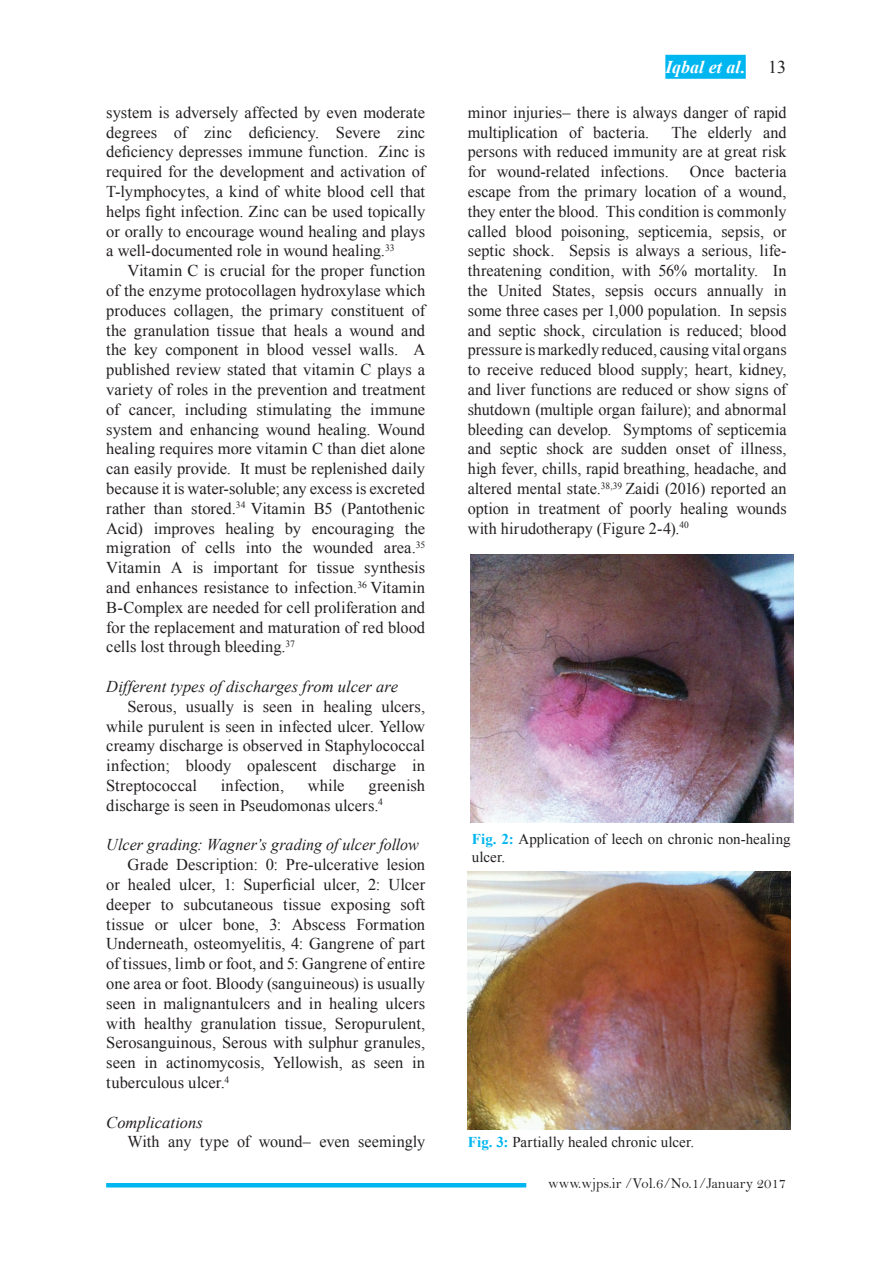
<style>
.page{position:relative;width:893px;height:1263px;background:#fff}
.page>*{position:absolute;margin:0;border:0;box-sizing:border-box;transform-origin:0 0}
.t1{font:italic 700 18px "Times New Roman";letter-spacing:.005em;color:#fff}
.t2{font:16.5px/19.8px "Times New Roman";color:#231f20;text-align:justify}
.t3{font:italic 16.5px "Times New Roman";color:#231f20}
.t4{font:15px/18px "Times New Roman";letter-spacing:.005em;color:#231f20}
.t5{font:15px "Bell";color:#231f20}
.s1{font-weight:400;font-style:normal;color:#231f20}
.s2{font-weight:700;color:#00b6f0}
</style>
<div class="page">
<div style="left:665px;top:55px;width:81px;height:24px;background:#00b6f0"></div>
<hr style="left:106px;top:1183px;width:420px;height:4px;background:#00b6f0">
<img style="left:471px;top:554px;width:323px;height:269px">
<img style="left:468px;top:872px;width:323px;height:257px">
<p class="t2" style="left:106px;top:102px;width:320px">system is adversely affected by even moderate degrees of zinc deficiency. Severe zinc deficiency depresses immune function. Zinc is required for the development and activation of T-lymphocytes, a kind of white blood cell that helps fight infection. Zinc can be used topically or orally to encourage wound healing and plays a well-documented role in wound healing.<sup>33</sup></p>
<p class="t2" style="left:106px;top:260px;width:320px;text-indent:21px">Vitamin C is crucial for the proper function of the enzyme protocollagen hydroxylase which produces collagen, the primary constituent of the granulation tissue that heals a wound and the key component in blood vessel walls. A published review stated that vitamin C plays a variety of roles in the prevention and treatment of cancer, including stimulating the immune system and enhancing wound healing. Wound healing requires more vitamin C than diet alone can easily provide. It must be replenished daily because it is water-soluble; any excess is excreted rather than stored.<sup>34</sup> Vitamin B5 (Pantothenic Acid) improves healing by encouraging the migration of cells into the wounded area.<sup>35<br></sup>Vitamin A is important for tissue synthesis and enhances resistance to infection.<sup>36</sup> Vitamin B-Complex are needed for cell proliferation and for the replacement and maturation of red blood cells lost through bleeding.<sup>37</sup></p>
<p class="t3" style="left:106px;top:675px;width:293px">Different types of discharges from ulcer are</p>
<p class="t2" style="left:106px;top:696px;width:320px;text-indent:21px">Serous, usually is seen in healing ulcers, while purulent is seen in infected ulcer. Yellow creamy discharge is observed in Staphylococcal infection; bloody opalescent discharge in Streptococcal</p>
<p class="t2" style="left:106px;top:775px;width:320px;text-indent:262px">greenish discharge is seen in Pseudomonas ulcers.<sup>4</sup></p>
<p class="t3" style="left:106px;top:833px;width:314px">Ulcer grading: Wagner’s grading of ulcer follow</p>
<p class="t2" style="left:106px;top:854px;width:320px;text-indent:21px">Grade Description: 0: Pre-ulcerative lesion or healed ulcer, 1: Superficial ulcer, 2: Ulcer deeper to subcutaneous tissue exposing soft tissue or ulcer bone, 3: Abscess Formation Underneath, osteomyelitis, 4: Gangrene of part of tissues, limb or foot, and 5: Gangrene of entire one area or foot. Bloody (sanguineous) is usually seen in malignantulcers and in healing ulcers with healthy granulation tissue, Seropurulent, Serosanguinous, Serous with sulphur granules, seen in actinomycosis, Yellowish, as seen in tuberculous ulcer.<sup>4</sup></p>
<p class="t3" style="left:106px;top:1111px;width:98px">Complications</p>
<p class="t2" style="left:128px;top:1132px;width:299px">With any type of wound– even seemingly</p>
<p class="t2" style="left:221px;top:775px;width:65px">infection,</p>
<p class="t2" style="left:308px;top:775px;width:38px">while</p>
<p class="t1" style="left:665px;top:54px;width:122px">Iqbal et al. <span class="s1">13</span></p>
<p class="t2" style="left:468px;top:102px;width:320px">minor injuries– there is always danger of rapid multiplication of bacteria.</p>
<p class="t2" style="left:468px;top:122px;width:320px;text-indent:204px">The elderly and persons with reduced immunity are at great risk for wound-related infections.</p>
<p class="t2" style="left:468px;top:161px;width:320px;text-indent:222px">Once bacteria escape from the primary location of a wound, they enter the blood. This condition is commonly called blood poisoning, septicemia, sepsis, or septic shock. Sepsis is always a serious, life&shy;threatening condition, with 56% mortality. In the United States, sepsis occurs annually in some three cases per 1,000 population. In sepsis and septic shock, circulation is reduced; blood pressure is markedly reduced, causing vital organs to receive reduced blood supply; heart, kidney, and liver functions are reduced or show signs of shutdown (multiple organ failure); and abnormal bleeding can develop. Symptoms of septicemia and septic shock are sudden onset of illness, high fever, chills, rapid breathing, headache, and altered mental state.<sup>38,39</sup> Zaidi (2016) reported an option in treatment of poorly healing wounds with hirudotherapy (Figure 2-4).<sup>40</sup></p>
<p class="t4" style="left:472px;top:830px;width:320px"><span class="s2">Fig. 2:</span> Application of leech on chronic non-healing ulcer.</p>
<p class="t4" style="left:468px;top:1132px;width:228px"><span class="s2">Fig. 3:</span> Partially healed chronic ulcer.</p>
<p class="t5" style="left:548px;top:1174px;width:240px">www.wjps.ir /Vol.6/No.1/January 2017</p>
</div>
